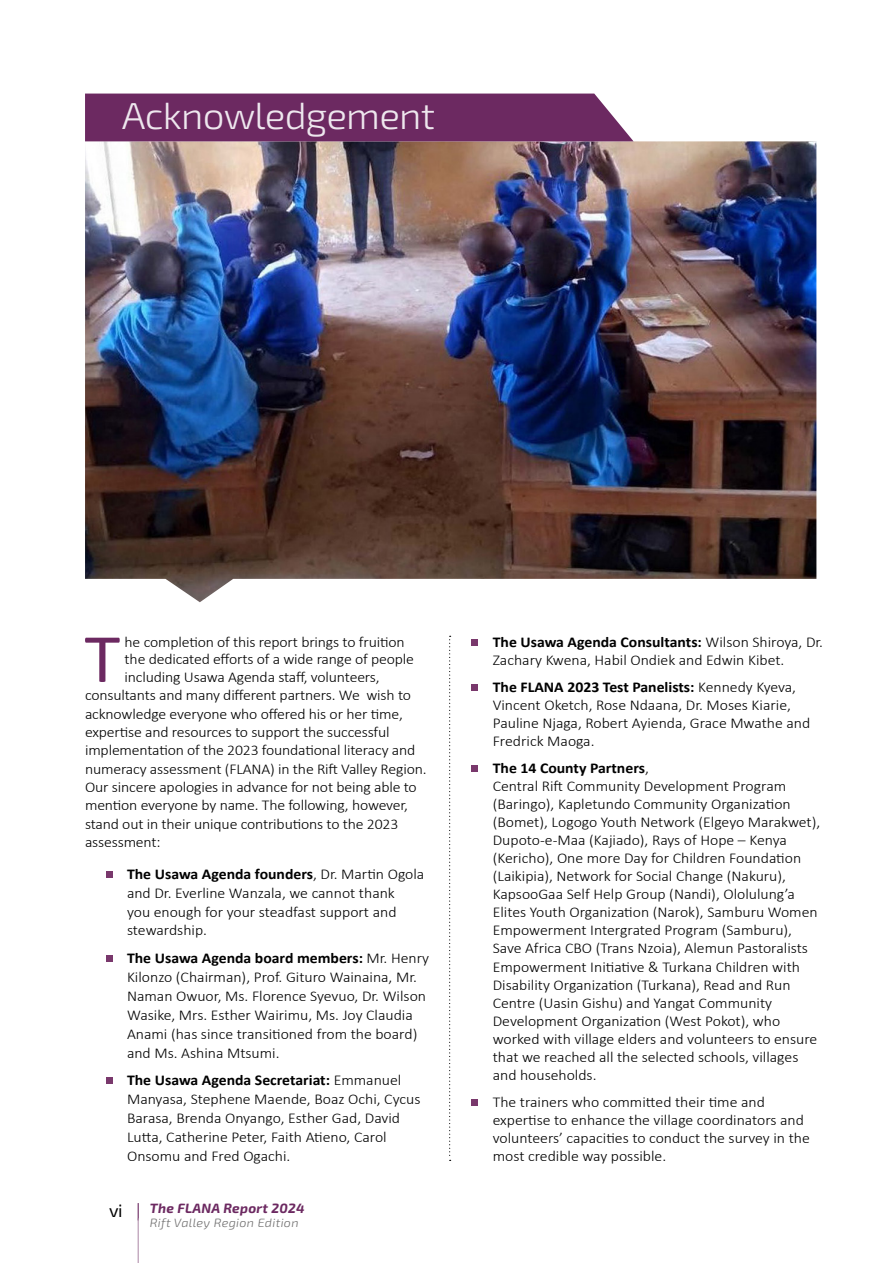
<style>
.page{position:relative;width:893px;height:1263px;background:#fff}
.page>*{position:absolute;margin:0;border:0;box-sizing:border-box;transform-origin:0 0}
.t1{font:69.75px "Calibri";color:#6c2961;scale:1.05 1}
.t2{font:300 37.5px "Exo 2";letter-spacing:-.02em;color:#eee7ee}
.t3{font:18px "Exo 2";color:#000}
.t4{font:300 15px/18.1px "Calibri";color:#000;scale:1.05 1}
.t5{font:italic 700 13.5px "Exo 2";letter-spacing:.02em;color:#6c2961}
.t6{font:italic 300 12px "Exo 2";letter-spacing:.025em;color:#706f6f;scale:1.05 1}
.s1{font-weight:700}
</style>
<div class="page">
<svg style="left:138px;top:1203px;width:1px;height:15px"></svg>
<hr style="left:138px;top:1218px;width:1px;height:45px;background:#b493ae">
<img style="left:85px;top:141px;width:731px;height:461px">
<div style="left:85px;top:94px;width:548px;height:47px;background:#6c2961"></div>
<svg style="left:449px;top:636px;width:2px;height:525px"></svg>
<svg style="left:106px;top:871px;width:6px;height:6px"></svg>
<div style="left:106px;top:955px;width:6px;height:7px;background:#79386c"></div>
<div style="left:106px;top:1077px;width:6px;height:7px;background:#79386c"></div>
<div style="left:472px;top:639px;width:6px;height:7px;background:#79386c"></div>
<svg style="left:472px;top:684px;width:6px;height:6px"></svg>
<svg style="left:472px;top:765px;width:6px;height:6px"></svg>
<svg style="left:472px;top:1099px;width:6px;height:6px"></svg>
<h2 class="t2" style="left:122px;top:95px;width:315px">Acknowledgement</h2>
<h1 class="t1" style="left:85px;top:614px;width:36px">T</h1>
<p class="t4" style="left:125px;top:632px;width:268px">he completion of this report brings to fruition</p>
<p class="t4" style="left:125px;top:650px;width:277px">the dedicated efforts of a wide range of people</p>
<p class="t4" style="left:125px;top:667px;width:244px">including Usawa Agenda staff, volunteers,</p>
<p class="t4" style="left:85px;top:685px;width:312px">consultants and many different partners. We wish to</p>
<p class="t4" style="left:85px;top:704px;width:304px">acknowledge everyone who offered his or her time,</p>
<p class="t4" style="left:85px;top:722px;width:292px">expertise and resources to support the successful</p>
<p class="t4" style="left:85px;top:740px;width:316px">implementation of the 2023 foundational literacy and</p>
<p class="t4" style="left:85px;top:759px;width:327px">numeracy assessment (FLANA) in the Rift Valley Region.</p>
<p class="t4" style="left:85px;top:777px;width:317px">Our sincere apologies in advance for not being able to</p>
<p class="t4" style="left:85px;top:795px;width:309px">mention everyone by name. The following, however,</p>
<p class="t4" style="left:85px;top:814px;width:300px">stand out in their unique contributions to the 2023</p>
<p class="t4" style="left:85px;top:832px;width:73px">assessment:</p>
<p class="t4" style="left:127px;top:863px;width:285px;line-height:18.9px"><span class="s1">The Usawa Agenda founders</span>, Dr. Martin Ogola and Dr. Everline Wanzala, we cannot thank<br>you enough for your steadfast support and stewardship.</p>
<p class="t4" style="left:127px;top:948px;width:289px;line-height:18.9px"><span class="s1">The Usawa Agenda board members:</span> Mr. Henry Kilonzo (Chairman), Prof. Gituro Wainaina, Mr.<br>Naman Owuor, Ms. Florence Syevuo, Dr. Wilson Wasike, Mrs. Esther Wairimu, Ms. Joy Claudia Anami (has since transitioned from the board) and Ms. Ashina Mtsumi.</p>
<p class="t4" style="left:127px;top:1070px;width:281px;line-height:18.9px"><span class="s1">The Usawa Agenda Secretariat:</span> Emmanuel Manyasa, Stephene Maende, Boaz Ochi, Cycus Barasa, Brenda Onyango, Esther Gad, David Lutta, Catherine Peter, Faith Atieno, Carol Onsomu and Fred Ogachi.</p>
<p class="t3" style="left:109px;top:1200px;width:15px">vi</p>
<p class="t5" style="left:150px;top:1200px;width:156px">The FLANA Report 2024</p>
<p class="t6" style="left:150px;top:1216px;width:143px">Rift Valley Region Edition</p>
<p class="t4" style="left:493px;top:632px;width:316px"><span class="s1">The Usawa Agenda Consultants:</span> Wilson Shiroya, Dr.<br>Zachary Kwena, Habil Ondiek and Edwin Kibet.</p>
<p class="t4" style="left:493px;top:677px;width:304px"><span class="s1">The FLANA 2023 Test Panelists:</span> Kennedy Kyeva, Vincent Oketch, Rose Ndaana, Dr. Moses Kiarie, Pauline Njaga, Robert Ayienda, Grace Mwathe and Fredrick Maoga.</p>
<p class="t4" style="left:493px;top:758px;width:314px"><span class="s1">The 14 County Partners</span>,<br>Central Rift Community Development Program (Baringo), Kapletundo Community Organization (Bomet), Logogo Youth Network (Elgeyo Marakwet), Dupoto-e-Maa (Kajiado), Rays of Hope – Kenya (Kericho), One more Day for Children Foundation (Laikipia), Network for Social Change (Nakuru), KapsooGaa Self Help Group (Nandi), Ololulung’a Elites Youth Organization (Narok), Samburu Women Empowerment Intergrated Program (Samburu), Save Africa CBO (Trans Nzoia), Alemun Pastoralists Empowerment Initiative &amp; Turkana Children with Disability Organization (Turkana), Read and Run Centre (Uasin Gishu) and Yangat Community Development Organization (West Pokot), who worked with village elders and volunteers to ensure that we reached all the selected schools, villages and households.</p>
<p class="t4" style="left:493px;top:1092px;width:303px">The trainers who committed their time and expertise to enhance the village coordinators and volunteers’ capacities to conduct the survey in the most credible way possible.</p>
</div>
